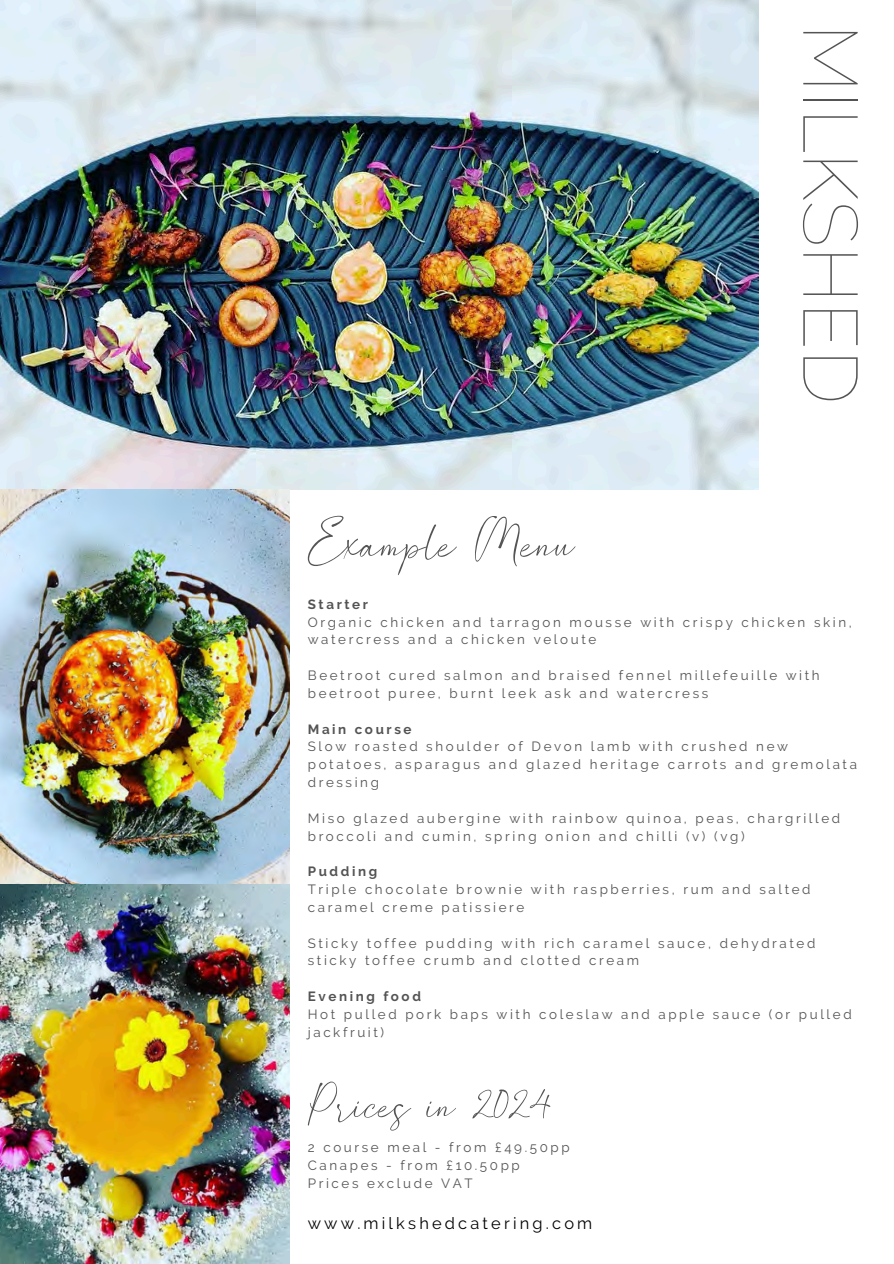
<style>
.page{position:relative;width:894px;height:1264px;background:#fff}
.page>*{position:absolute;margin:0;border:0;box-sizing:border-box;transform-origin:0 0}
.t1{font:100 76.5px "Raleway";color:#545454}
.t2{font:75.3px "Southland";color:#545454}
.t3{font:67.8px "Southland";color:#545454}
.t4{font:16.35px "Raleway";letter-spacing:.195em;color:#000}
.t5{font:13.35px/17.9px "Raleway";letter-spacing:.195em;color:#545454}
.t6{font:700 13.35px "Raleway";letter-spacing:.195em;color:#545454}
</style>
<div class="page">
<img style="left:0;top:0;width:758px;height:489px">
<img style="left:0;top:490px;width:289px;height:773px">
<p class="t1" style="left:875px;top:24px;width:381px;rotate:90deg">MILKSHED</p>
<p class="t2" style="left:308px;top:506px;width:268px">Example Menu</p>
<p class="t6" style="left:308px;top:596px;width:62px">Starter</p>
<p class="t5" style="left:308px;top:613px;width:545px">Organic chicken and tarragon mousse with crispy chicken skin, watercress and a chicken veloute</p>
<p class="t5" style="left:308px;top:666px;width:513px">Beetroot cured salmon and braised fennel millefeuille with beetroot puree, burnt leek ask and watercress</p>
<p class="t6" style="left:308px;top:721px;width:105px">Main course</p>
<p class="t5" style="left:308px;top:737px;width:550px">Slow roasted shoulder of Devon lamb with crushed new potatoes, asparagus and glazed heritage carrots and gremolata dressing</p>
<p class="t5" style="left:308px;top:809px;width:533px">Miso glazed aubergine with rainbow quinoa, peas, chargrilled broccoli and cumin, spring onion and chilli (v) (vg)</p>
<p class="t6" style="left:308px;top:863px;width:71px">Pudding</p>
<p class="t5" style="left:308px;top:880px;width:504px">Triple chocolate brownie with raspberries, rum and salted caramel creme patissiere</p>
<p class="t5" style="left:308px;top:934px;width:509px">Sticky toffee pudding with rich caramel sauce, dehydrated sticky toffee crumb and clotted cream</p>
<p class="t6" style="left:308px;top:988px;width:115px">Evening food</p>
<p class="t5" style="left:308px;top:1005px;width:545px">Hot pulled pork baps with coleslaw and apple sauce (or pulled jackfruit)</p>
<p class="t3" style="left:308px;top:1071px;width:244px">Prices in 2024</p>
<p class="t5" style="left:308px;top:1138px;width:263px">2 course meal - from £49.50pp</p>
<p class="t5" style="left:308px;top:1156px;width:213px">Canapes - from £10.50pp</p>
<h4 class="t5" style="left:308px;top:1174px;width:166px">Prices exclude VAT</h4>
<h3 class="t4" style="left:308px;top:1213px;width:286px">www.milkshedcatering.com</h3>
</div>
